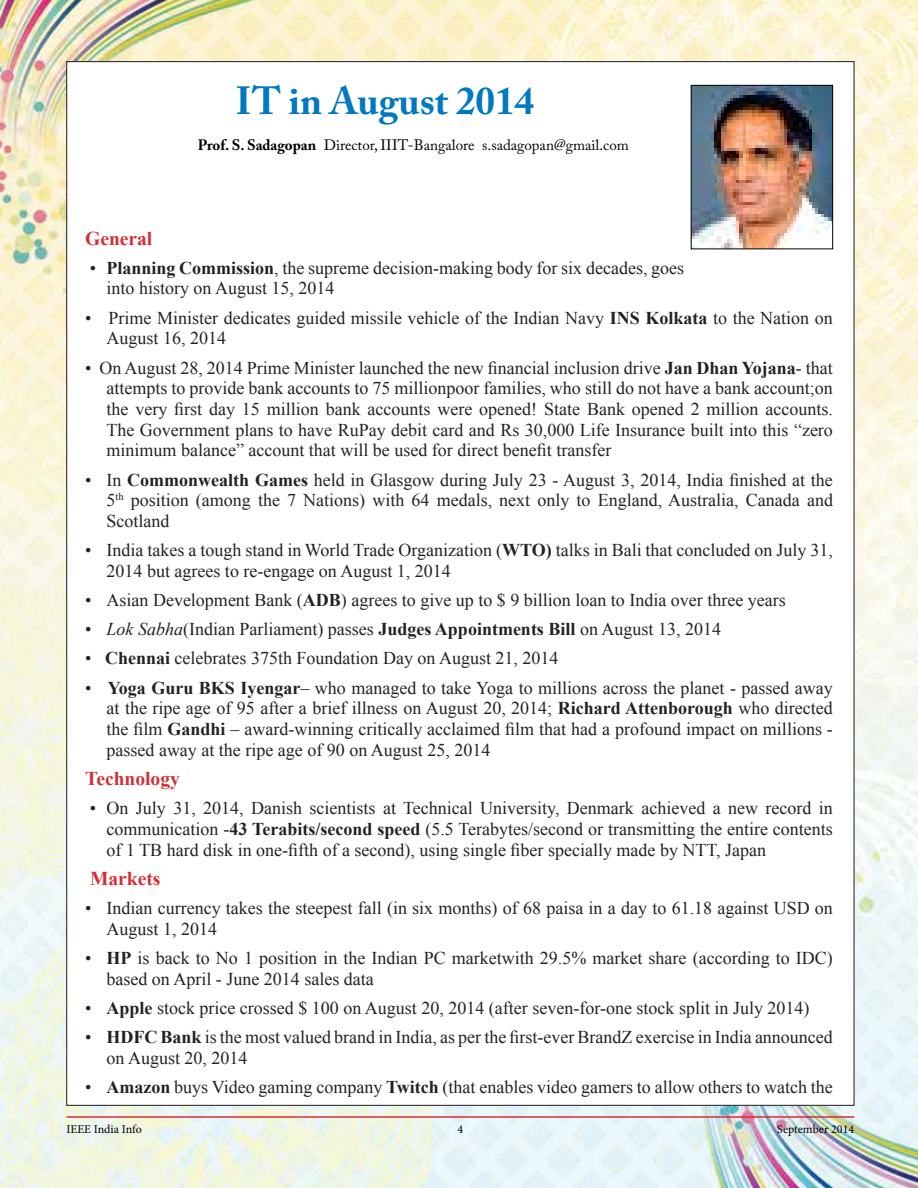
<style>
.page{position:relative;width:918px;height:1188px;background:#fff}
.page>*{position:absolute;margin:0;border:0;box-sizing:border-box;transform-origin:0 0}
.t1{font:700 39px "Adobe Caslon Pro";color:#0079c1}
.t2{font:700 19.5px "Times New Roman";color:#d42e35}
.t3{font:18px/20.7px "Times New Roman";color:#222}
.t4{font:15px "Adobe Caslon Pro";color:#000}
.t5{font:12px "Minion Pro";color:#000}
.s1{font-weight:700}
.s2{font-style:italic}
</style>
<div class="page">
<img style="left:0;top:0;width:918px;height:1188px">
<div style="left:67px;top:61px;width:787px;height:1045px;background:#fff;border:1px solid #1b1b1f"></div>
<hr style="left:67px;top:1116px;width:787px;height:2px;background:#d42e35">
<img style="left:693px;top:87px;width:138px;height:160px">
<div style="left:691px;top:85px;width:142px;height:164px;border:1px solid #000"></div>
<h1 class="t1" style="left:236px;top:77px;width:300px">IT in August 2014</h1>
<p class="t4" style="left:198px;top:136px;width:433px"><span class="s1">Prof. S. Sadagopan</span> Director, IIIT-Bangalore s.sadagopan@gmail.com</p>
<p class="t2" style="left:85px;top:225px;width:69px">General</p>
<p class="t3" style="left:107px;top:257px;width:579px;text-indent:-17px">• <span class="s1">Planning Commission</span>, the supreme decision-making body for six decades, goes into history on August 15, 2014</p>
<p class="t3" style="left:107px;top:307px;width:728px;text-indent:-21px">• Prime Minister dedicates guided missile vehicle of the Indian Navy <span class="s1">INS Kolkata</span> to the Nation on<br>August 16, 2014</p>
<p class="t3" style="left:107px;top:357px;width:728px;text-align:justify;text-indent:-21px">• On August 28, 2014 Prime Minister launched the new financial inclusion drive <span class="s1">Jan Dhan Yojana</span>- that attempts to provide bank accounts to 75 millionpoor families, who still do not have a bank account;on the very first day 15 million bank accounts were opened! State Bank opened 2 million accounts.<br>The Government plans to have RuPay debit card and Rs 30,000 Life Insurance built into this “zero minimum balance” account that will be used for direct benefit transfer</p>
<p class="t3" style="left:107px;top:469px;width:728px;text-align:justify;text-indent:-21px">• In <span class="s1">Commonwealth Games</span> held in Glasgow during July 23 - August 3, 2014, India finished at the 5<sup>th</sup> position (among the 7 Nations) with 64 medals, next only to England, Australia, Canada and Scotland</p>
<p class="t3" style="left:107px;top:539px;width:728px;text-indent:-21px">• India takes a tough stand in World Trade Organization (<span class="s1">WTO)</span> talks in Bali that concluded on July 31,<br>2014 but agrees to re-engage on August 1, 2014</p>
<p class="t3" style="left:85px;top:589px;width:702px">• Asian Development Bank (<span class="s1">ADB</span>) agrees to give up to $ 9 billion loan to India over three years</p>
<p class="t3" style="left:85px;top:619px;width:637px">• <span class="s2">Lok Sabha</span>(Indian Parliament) passes <span class="s1">Judges Appointments Bill</span> on August 13, 2014</p>
<p class="t3" style="left:85px;top:648px;width:475px">• <span class="s1">Chennai</span> celebrates 375th Foundation Day on August 21, 2014</p>
<p class="t3" style="left:107px;top:677px;width:728px;text-align:justify;text-indent:-21px">• <span class="s1">Yoga Guru BKS Iyengar</span>– who managed to take Yoga to millions across the planet - passed away at the ripe age of 95 after a brief illness on August 20, 2014; <span class="s1">Richard Attenborough</span> who directed the film <span class="s1">Gandhi</span> – award-winning critically acclaimed film that had a profound impact on millions - passed away at the ripe age of 90 on August 25, 2014</p>
<p class="t2" style="left:85px;top:765px;width:96px">Technology</p>
<p class="t3" style="left:107px;top:798px;width:728px;text-align:justify;text-indent:-17px">• On July 31, 2014, Danish scientists at Technical University, Denmark achieved a new record in communication -<span class="s1">43 Terabits/second speed</span> (5.5 Terabytes/second or transmitting the entire contents of 1 TB hard disk in one-fifth of a second), using single fiber specially made by NTT, Japan</p>
<p class="t2" style="left:90px;top:865px;width:72px">Markets</p>
<p class="t3" style="left:107px;top:897px;width:728px;text-indent:-21px">• Indian currency takes the steepest fall (in six months) of 68 paisa in a day to 61.18 against USD on<br>August 1, 2014</p>
<p class="t3" style="left:107px;top:947px;width:728px;text-indent:-21px">• <span class="s1">HP</span> is back to No 1 position in the Indian PC marketwith 29.5% market share (according to IDC) based on April - June 2014 sales data</p>
<p class="t3" style="left:85px;top:997px;width:726px">• <span class="s1">Apple</span> stock price crossed $ 100 on August 20, 2014 (after seven-for-one stock split in July 2014)</p>
<p class="t3" style="left:107px;top:1026px;width:728px;text-indent:-21px">• <span class="s1">HDFC Bank</span> is the most valued brand in India, as per the first-ever BrandZ exercise in India announced on August 20, 2014</p>
<p class="t3" style="left:85px;top:1076px;width:749px">• <span class="s1">Amazon</span> buys Video gaming company <span class="s1">Twitch</span> (that enables video gamers to allow others to watch the</p>
<p class="t5" style="left:67px;top:1122px;width:77px">IEEE India Info</p>
<p class="t5" style="left:458px;top:1122px;width:7px">4</p>
<p class="t5" style="left:777px;top:1122px;width:79px">September 2014</p>
</div>
